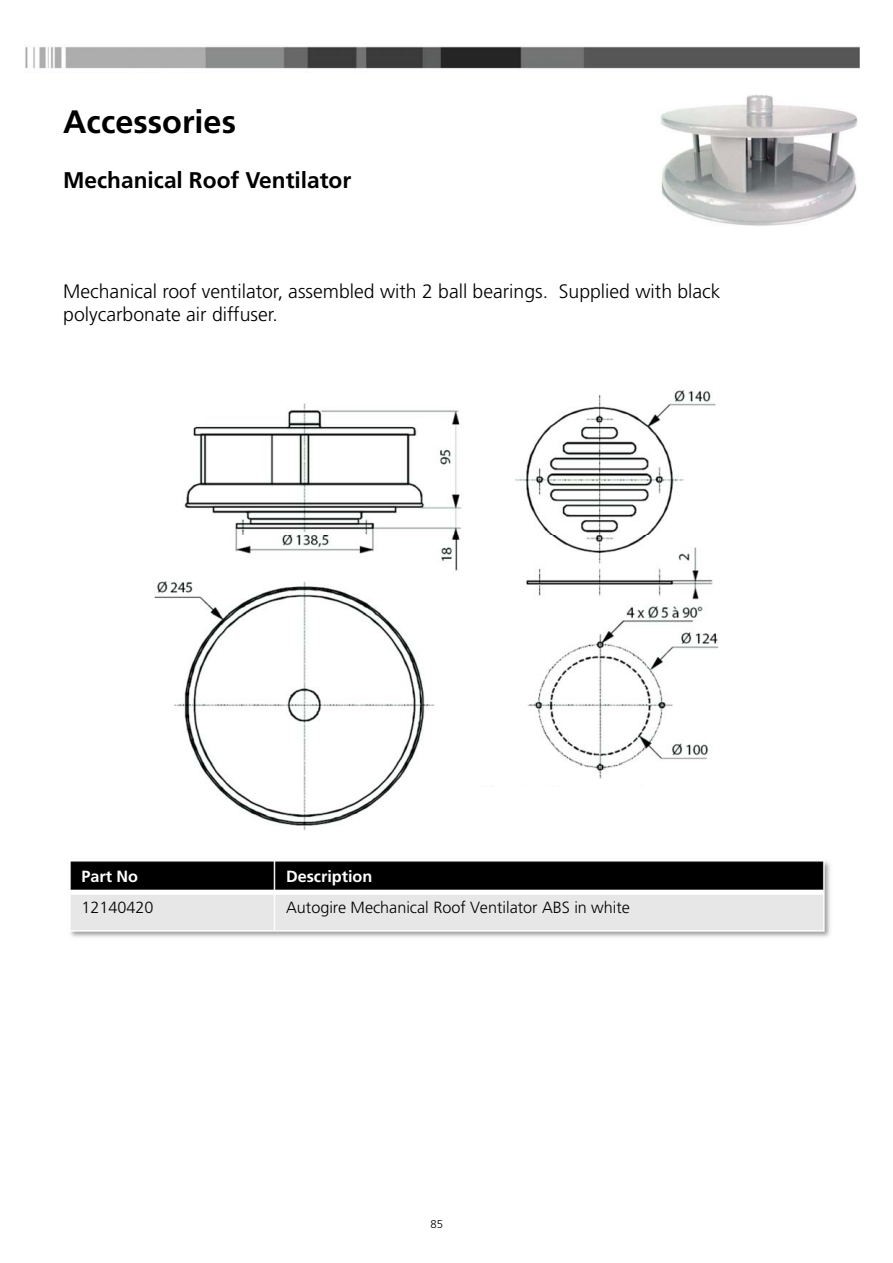
<style>
.page{position:relative;width:893px;height:1263px;background:#fff}
.page>*{position:absolute;margin:0;border:0;box-sizing:border-box;transform-origin:0 0}
.t1{font:700 32.4px "Frutiger";color:#000}
.t2{font:700 22.65px "Frutiger";color:#000}
.t3{font:300 19.5px/23.2px "Frutiger";color:#000}
.t4{font:300 16.2px "Frutiger";color:#000}
.t5{font:700 16.2px "Frutiger";color:#fff}
.t6{font:300 11.4px "Frutiger";color:#000}
</style>
<div class="page">
<img style="left:25px;top:46px;width:834px;height:23px">
<img style="left:70px;top:861px;width:760px;height:77px">
<img style="left:660px;top:95px;width:198px;height:131px">
<img style="left:154px;top:390px;width:565px;height:441px">
<div style="left:463px;top:788px;width:285px;height:47px;background:#fff"></div>
<h1 class="t1" style="left:63px;top:109px;width:174px">Accessories</h1>
<p class="t2" style="left:63px;top:171px;width:289px">Mechanical Roof Ventilator</p>
<p class="t3" style="left:63px;top:281px;width:659px">Mechanical roof ventilator, assembled with 2 ball bearings. Supplied with black polycarbonate air diffuser.</p>
<p class="t5" style="left:82px;top:870px;width:58px">Part No</p>
<p class="t5" style="left:286px;top:870px;width:88px">Description</p>
<p class="t4" style="left:82px;top:901px;width:73px">12140420</p>
<p class="t4" style="left:286px;top:901px;width:345px">Autogire Mechanical Roof Ventilator ABS in white</p>
<p class="t6" style="left:430px;top:1220px;width:14px">85</p>
</div>
